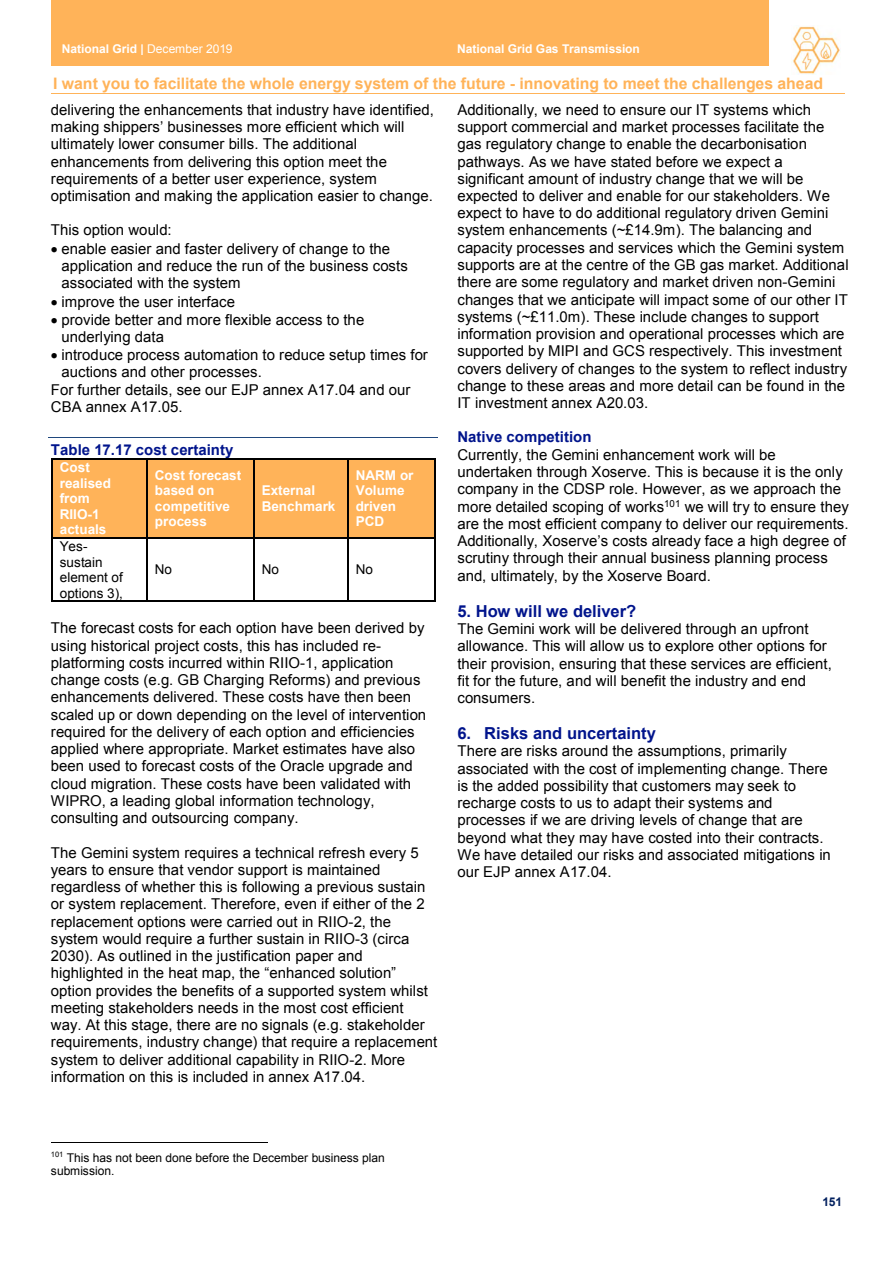
<style>
.page{position:relative;width:893px;height:1263px;background:#fff}
.page>*{position:absolute;margin:0;border:0;box-sizing:border-box;transform-origin:0 0}
.t1{font:700 16.5px "Arial";color:#00148c}
.t2{font:700 15.9px "Arial";color:#ffb359}
.t3{font:15px/17.2px "Arial";color:#000}
.t4{font:700 15px "Arial";color:#00148c}
.t5{font:700 13.5px/15.5px "Arial";color:#fff}
.t6{font:13.5px/15.6px "Arial";letter-spacing:.005em;color:#000}
.t7{font:12px/13.6px "Arial";letter-spacing:-.005em;color:#000}
.t8{font:700 12px "Arial";color:#fff}
.t9{font:700 12px "Arial";color:#001f5e}
.s1{font-weight:400}
</style>
<div class="page">
<hr style="left:51px;top:93px;width:793px;height:1px;background:#ffb359">
<div style="left:51px;top:0;width:395px;height:66px;background:#ffb359"></div>
<div style="left:446px;top:0;width:323px;height:66px;background:#ffb359"></div>
<img style="left:793px;top:26px;width:47px;height:48px">
<hr style="left:49px;top:437px;width:389px;height:1px;background:#1f477d">
<div style="left:53px;top:460px;width:93px;height:77px;background:#ffb359"></div>
<div style="left:147px;top:460px;width:106px;height:77px;background:#ffb359"></div>
<div style="left:253px;top:460px;width:94px;height:77px;background:#ffb359"></div>
<div style="left:347px;top:460px;width:87px;height:77px;background:#ffb359"></div>
<hr style="left:52px;top:458px;width:94px;height:1px;background:#000">
<hr style="left:147px;top:458px;width:106px;height:1px;background:#000">
<hr style="left:254px;top:458px;width:93px;height:1px;background:#000">
<hr style="left:348px;top:458px;width:86px;height:1px;background:#000">
<hr style="left:51px;top:459px;width:1px;height:78px;background:#000">
<hr style="left:146px;top:459px;width:1px;height:78px;background:#000">
<hr style="left:253px;top:459px;width:1px;height:78px;background:#000">
<hr style="left:347px;top:459px;width:1px;height:78px;background:#000">
<hr style="left:434px;top:459px;width:2px;height:78px;background:#000">
<hr style="left:52px;top:537px;width:94px;height:2px;background:#000">
<hr style="left:147px;top:537px;width:106px;height:2px;background:#000">
<hr style="left:254px;top:537px;width:93px;height:2px;background:#000">
<hr style="left:348px;top:537px;width:86px;height:2px;background:#000">
<hr style="left:51px;top:539px;width:1px;height:62px;background:#000">
<hr style="left:52px;top:601px;width:94px;height:1px;background:#000">
<hr style="left:146px;top:539px;width:1px;height:62px;background:#000">
<hr style="left:147px;top:601px;width:106px;height:1px;background:#000">
<hr style="left:253px;top:539px;width:1px;height:62px;background:#000">
<hr style="left:254px;top:601px;width:93px;height:1px;background:#000">
<hr style="left:347px;top:539px;width:1px;height:62px;background:#000">
<hr style="left:348px;top:601px;width:86px;height:1px;background:#000">
<hr style="left:434px;top:539px;width:2px;height:62px;background:#000">
<hr style="left:51px;top:1142px;width:216px;height:1px;background:#000">
<p class="t8" style="left:62px;top:42px;width:172px">National Grid | <span class="s1">December 2019</span></p>
<p class="t8" style="left:457px;top:42px;width:184px">National Grid Gas Transmission</p>
<p class="t2" style="left:53px;top:74px;width:771px">I want you to facilitate the whole energy system of the future - innovating to meet the challenges ahead</p>
<p class="t3" style="left:51px;top:101px;width:384px">delivering the enhancements that industry have identified, making shippers’ businesses more efficient which will ultimately lower consumer bills. The additional enhancements from delivering this option meet the requirements of a better user experience, system optimisation and making the application easier to change.</p>
<p class="t3" style="left:51px;top:222px;width:122px">This option would:</p>
<p class="t3" style="left:62px;top:240px;width:348px;text-indent:-11px">• enable easier and faster delivery of change to the application and reduce the run of the business costs associated with the system</p>
<p class="t3" style="left:51px;top:293px;width:185px">• improve the user interface</p>
<p class="t3" style="left:62px;top:311px;width:304px;text-indent:-11px">• provide better and more flexible access to the underlying data</p>
<p class="t3" style="left:51px;top:347px;width:378px">• introduce process automation to reduce setup times for</p>
<p class="t3" style="left:62px;top:364px;width:202px">auctions and other processes.</p>
<p class="t3" style="left:51px;top:381px;width:361px">For further details, see our EJP annex A17.04 and our</p>
<p class="t3" style="left:51px;top:398px;width:133px">CBA annex A17.05.</p>
<p class="t4" style="left:51px;top:441px;width:184px">Table 17.17 cost certainty</p>
<p class="t5" style="left:60px;top:460px;width:53px">Cost realised from<br>RIIO-1 actuals</p>
<p class="t5" style="left:155px;top:467px;width:88px">Cost forecast based on competitive process</p>
<p class="t5" style="left:356px;top:467px;width:59px">NARM or<br>Volume driven<br>PCD</p>
<p class="t5" style="left:262px;top:483px;width:75px">External<br>Benchmark</p>
<p class="t6" style="left:60px;top:539px;width:65px">Yes&shy;sustain element of options 3),</p>
<p class="t6" style="left:155px;top:562px;width:19px">No</p>
<p class="t6" style="left:262px;top:562px;width:19px">No</p>
<p class="t6" style="left:355px;top:562px;width:19px">No</p>
<p class="t3" style="left:51px;top:620px;width:377px">The forecast costs for each option have been derived by using historical project costs, this has included re&shy;platforming costs incurred within RIIO-1, application change costs (e.g. GB Charging Reforms) and previous enhancements delivered. These costs have then been scaled up or down depending on the level of intervention required for the delivery of each option and efficiencies applied where appropriate. Market estimates have also been used to forecast costs of the Oracle upgrade and cloud migration. These costs have been validated with WIPRO, a leading global information technology, consulting and outsourcing company.</p>
<p class="t3" style="left:51px;top:844px;width:388px">The Gemini system requires a technical refresh every 5 years to ensure that vendor support is maintained regardless of whether this is following a previous sustain or system replacement. Therefore, even if either of the 2 replacement options were carried out in RIIO-2, the system would require a further sustain in RIIO-3 (circa 2030). As outlined in the justification paper and highlighted in the heat map, the “enhanced solution” option provides the benefits of a supported system whilst meeting stakeholders needs in the most cost efficient way. At this stage, there are no signals (e.g. stakeholder requirements, industry change) that require a replacement system to deliver additional capability in RIIO-2. More information on this is included in annex A17.04.</p>
<p class="t3" style="left:457px;top:101px;width:392px">Additionally, we need to ensure our IT systems which support commercial and market processes facilitate the gas regulatory change to enable the decarbonisation pathways. As we have stated before we expect a significant amount of industry change that we will be expected to deliver and enable for our stakeholders. We expect to have to do additional regulatory driven Gemini system enhancements (~£14.9m). The balancing and capacity processes and services which the Gemini system supports are at the centre of the GB gas market. Additional there are some regulatory and market driven non-Gemini changes that we anticipate will impact some of our other IT systems (~£11.0m). These include changes to support information provision and operational processes which are supported by MIPI and GCS respectively. This investment covers delivery of changes to the system to reflect industry change to these areas and more detail can be found in the IT investment annex A20.03.</p>
<p class="t4" style="left:457px;top:429px;width:136px">Native competition</p>
<p class="t3" style="left:457px;top:446px;width:393px">Currently, the Gemini enhancement work will be undertaken through Xoserve. This is because it is the only company in the CDSP role. However, as we approach the more detailed scoping of works<sup>101</sup> we will try to ensure they are the most efficient company to deliver our requirements.<br>Additionally, Xoserve’s costs already face a high degree of scrutiny through their annual business planning process and, ultimately, by the Xoserve Board.</p>
<p class="t1" style="left:457px;top:602px;width:180px">5. How will we deliver?</p>
<p class="t3" style="left:457px;top:620px;width:376px">The Gemini work will be delivered through an upfront allowance. This will allow us to explore other options for their provision, ensuring that these services are efficient, fit for the future, and will benefit the industry and end consumers.</p>
<p class="t1" style="left:457px;top:724px;width:200px">6. Risks and uncertainty</p>
<p class="t3" style="left:457px;top:743px;width:375px">There are risks around the assumptions, primarily associated with the cost of implementing change. There is the added possibility that customers may seek to recharge costs to us to adapt their systems and processes if we are driving levels of change that are beyond what they may have costed into their contracts.<br>We have detailed our risks and associated mitigations in our EJP annex A17.04.</p>
<p class="t7" style="left:51px;top:1151px;width:335px"><sup>101</sup> This has not been done before the December business plan submission.</p>
<p class="t9" style="left:822px;top:1196px;width:22px">151</p>
</div>
